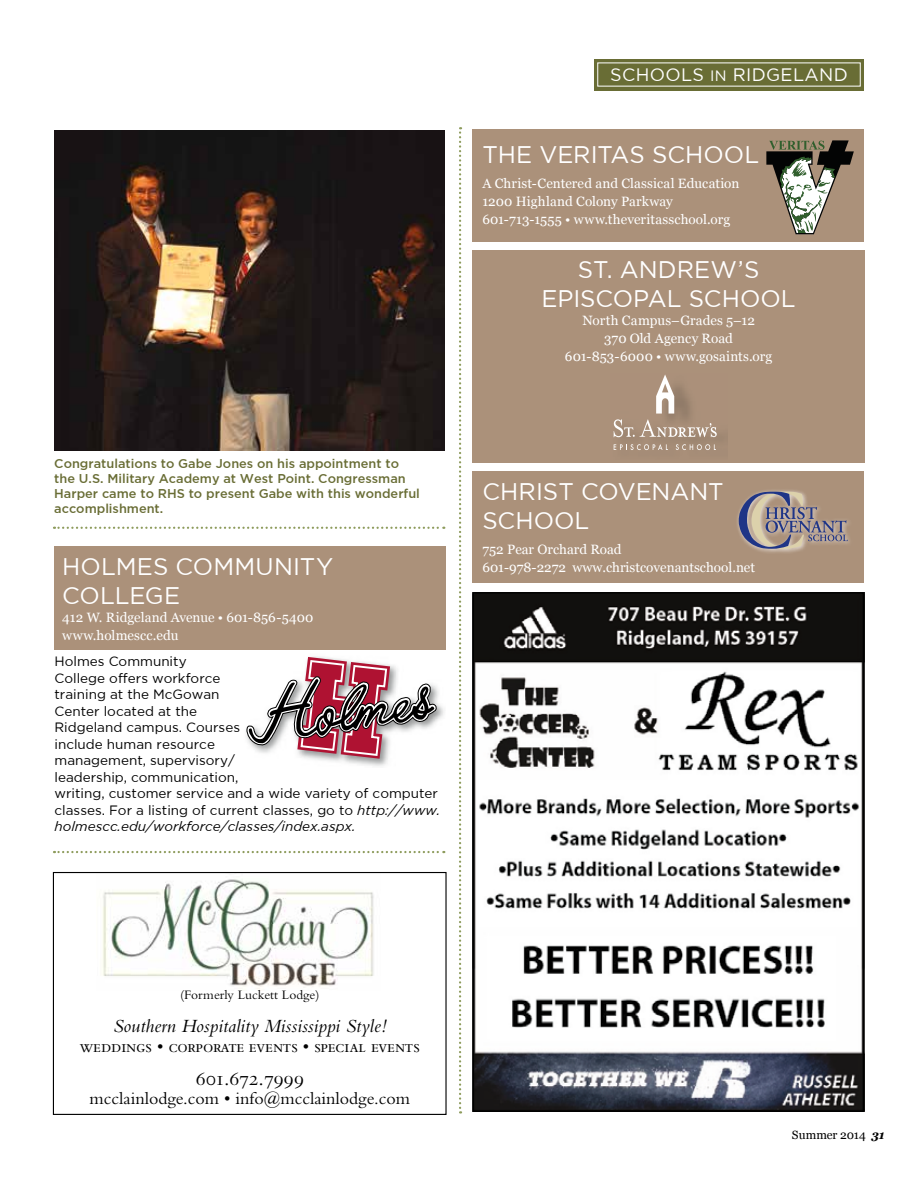
<style>
.page{position:relative;width:918px;height:1188px;background:#fff}
.page>*{position:absolute;margin:0;border:0;box-sizing:border-box;transform-origin:0 0}
.t1{font:24px/28.8px "Gotham";color:#fff}
.t2{font:21px "Bembo SC";color:#000}
.t3{font:italic 19.5px "Bembo";color:#000}
.t4{font:18px "Bembo SC";letter-spacing:-.02em;color:#000}
.t5{font:18px "Bembo";color:#000}
.t6{font:18px "Gotham";letter-spacing:.02em;color:#fff}
.t7{font:13.5px/16.5px "Gotham";color:#000}
.t8{font:13.5px/18px "Georgia";color:#fff}
.t9{font:13.5px "Bembo";color:#000}
.t10{font:500 12.75px/15px "Gotham";color:#696d35}
.t11{font:12px "Georgia";color:#000}
.s1{font-style:italic}
.s2{font-size:15px}
.s3{font-weight:700;font-style:italic}
</style>
<div class="page">
<img style="left:475px;top:595px;width:386px;height:514px">
<div style="left:472px;top:592px;width:392px;height:520px;border:2px solid #000"></div>
<div style="left:594px;top:59px;width:270px;height:31px;background:#696d35"></div>
<div style="left:472px;top:250px;width:393px;height:213px;background:#ab917a"></div>
<img style="left:613px;top:423px;width:112px;height:27px">
<svg style="left:614px;top:444px;width:54px;height:6px"></svg>
<svg style="left:676px;top:444px;width:40px;height:6px"></svg>
<svg style="left:614px;top:374px;width:103px;height:63px"></svg>
<div style="left:54px;top:546px;width:392px;height:103px;background:#ab917a"></div>
<img style="left:246px;top:656px;width:198px;height:110px">
<svg style="left:247px;top:657px;width:190px;height:102px"></svg>
<div style="left:472px;top:471px;width:392px;height:111px;background:#ab917a"></div>
<div style="left:735px;top:488px;width:118px;height:66px;background:#fff;opacity:.75"></div>
<svg style="left:739px;top:492px;width:109px;height:57px"></svg>
<div style="left:472px;top:130px;width:392px;height:112px;background:#ab917a"></div>
<svg style="left:766px;top:140px;width:88px;height:94px"></svg>
<svg style="left:54px;top:527px;width:390px;height:2px"></svg>
<svg style="left:54px;top:851px;width:390px;height:2px"></svg>
<svg style="left:459px;top:127px;width:2px;height:987px"></svg>
<img style="left:102px;top:879px;width:272px;height:112px">
<div style="left:53px;top:872px;width:394px;height:243px;border:1px solid #000"></div>
<img style="left:54px;top:130px;width:390px;height:320px">
<p class="t10" style="left:54px;top:456px;width:367px">Congratulations to Gabe Jones on his appointment to the U.S. Military Academy at West Point. Congressman Harper came to RHS to present Gabe with this wonderful accomplishment.</p>
<h1 class="t1" style="left:62px;top:552px;width:272px">HOLMES COMMUNITY<br>COLLEGE</h1>
<p class="t8" style="left:62px;top:608px;width:253px">412 W. Ridgeland Avenue • 601-856-5400 www.holmescc.edu</p>
<p class="t7" style="left:55px;top:653px;width:387px">Holmes Community<br>College offers workforce<br>training at the McGowan<br>Center located at the<br>Ridgeland campus. Courses<br>include human resource<br>management, supervisory/<br>leadership, communication,<br>writing, customer service and a wide variety of computer classes. For a listing of current classes, go to <span class="s1">http://www. holmescc.edu/workforce/classes/index.aspx.</span></p>
<h3 class="t6" style="left:610px;top:65px;width:239px">SCHOOLS <span class="s2">IN</span> RIDGELAND</h3>
<h1 class="t1" style="left:482px;top:140px;width:278px">THE VERITAS SCHOOL</h1>
<p class="t8" style="left:482px;top:174px;width:259px">A Christ-Centered and Classical Education<br>1200 Highland Colony Parkway<br>601-713-1555 • www.theveritasschool.org</p>
<h1 class="t1" style="left:542px;top:255px;width:256px;text-align:center">ST. ANDREW’S<br>EPISCOPAL SCHOOL</h1>
<p class="t8" style="left:565px;top:311px;width:209px;text-align:center">North Campus–Grades 5–12<br>370 Old Agency Road<br>601-853-6000 • www.gosaints.org</p>
<h1 class="t1" style="left:482px;top:477px;width:243px">CHRIST COVENANT<br>SCHOOL</h1>
<p class="t8" style="left:482px;top:540px;width:274px">752 Pear Orchard Road<br>601-978-2272 www.christcovenantschool.net</p>
<p class="t9" style="left:180px;top:987px;width:141px">(Formerly Luckett Lodge)</p>
<h3 class="t3" style="left:113px;top:1015px;width:275px">Southern Hospitality Mississippi Style!</h3>
<h3 class="t4" style="left:80px;top:1037px;width:342px">weddings • corporate events • special events</h3>
<h2 class="t2" style="left:196px;top:1067px;width:110px">601.672.7999</h2>
<h3 class="t5" style="left:90px;top:1088px;width:322px">mcclainlodge.com • info@mcclainlodge.com</h3>
<p class="t11" style="left:792px;top:1126px;width:94px">Summer 2014 <span class="s3">31</span></p>
</div>
